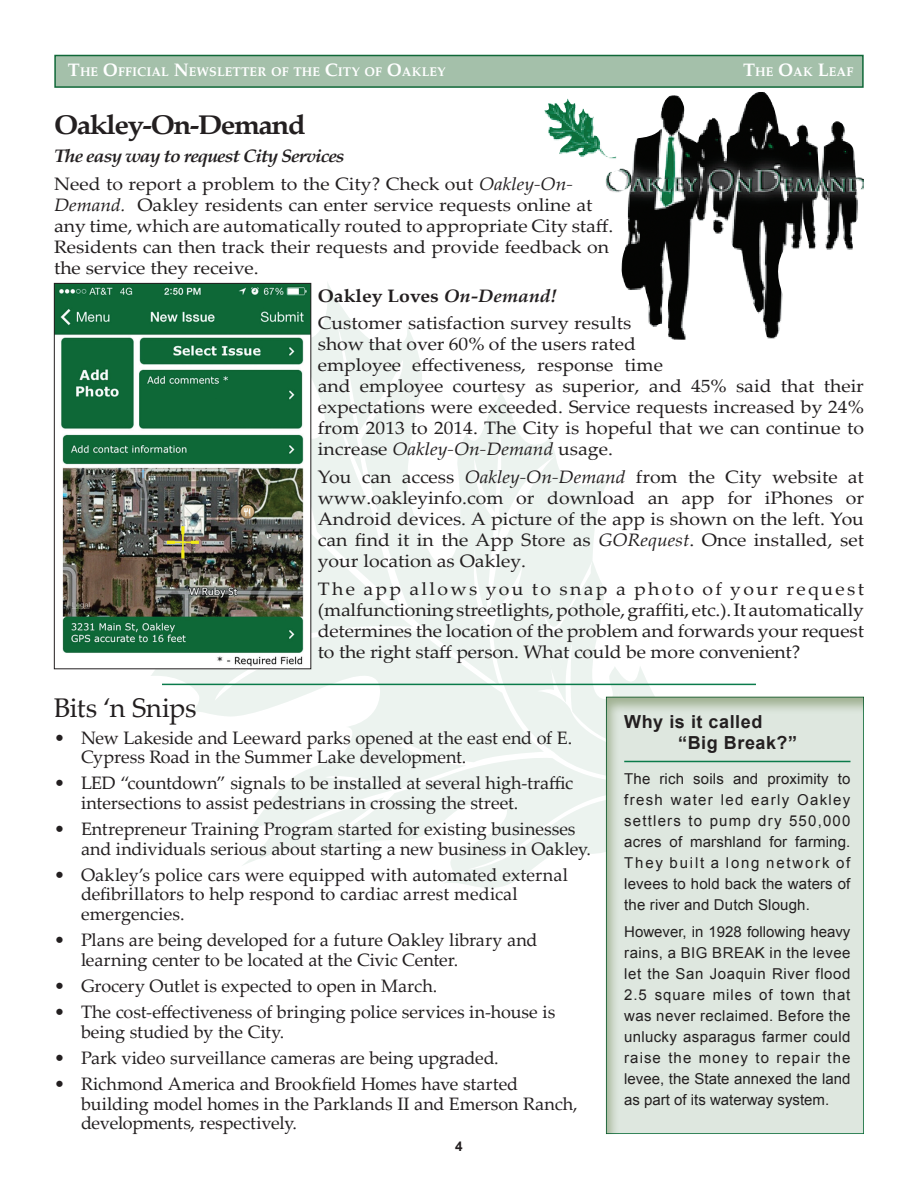
<style>
.page{position:relative;width:918px;height:1188px;background:#fff}
.page>*{position:absolute;margin:0;border:0;box-sizing:border-box;transform-origin:0 0}
.t1{font:700 27px "Palatino Linotype";letter-spacing:-.05em;color:#231f20;scale:1.08 1}
.t2{font:27px "Palatino Linotype";letter-spacing:-.01em;color:#231f20}
.t3{font:18px/21px "Palatino Linotype";color:#231f20;scale:1.08 1}
.t4{font:18px/19.5px "Palatino Linotype";color:#231f20}
.t5{font:700 18px/21px "Arial";letter-spacing:.03em;color:#231f20}
.t6{font:15px/21px "Arial";letter-spacing:.005em;color:#231f20;text-align:justify}
.t7{font:700 13.5px "Arial";color:#231f20}
.t8{font:700 12.6px "Palatino";letter-spacing:.005em;color:#fff}
.s1{font-size:18px}
.s2{font-weight:700;font-style:italic}
.s3{font-style:italic}
.s4{font-weight:700}
</style>
<div class="page">
<svg style="left:102px;top:282px;width:654px;height:606px"></svg>
<svg style="left:490px;top:456px;width:145px;height:323px;fill:#ecf3ef"></svg>
<svg style="left:543px;top:560px;width:137px;height:242px"></svg>
<div style="left:54px;top:55px;width:810px;height:33px;background:#a4c0aa;border:2px solid #0f6838"></div>
<img style="left:544px;top:92px;width:320px;height:248px">
<img style="left:56px;top:285px;width:253px;height:382px">
<div style="left:54px;top:283px;width:257px;height:386px;border:1px solid #231f20"></div>
<hr style="left:162px;top:684px;width:594px;height:1px;background:#087a49">
<div style="left:594px;top:689px;width:270px;height:445px;background:#5f7939;opacity:.45"></div>
<hr style="left:624px;top:761px;width:226px;height:1px;background:#087a49">
<p class="t8" style="left:68px;top:61px;width:379px"><span class="s1">T</span>HE <span class="s1">O</span>FFICIAL <span class="s1">N</span>EWSLETTER OF THE <span class="s1">C</span>ITY OF <span class="s1">O</span>AKLEY</p>
<p class="t8" style="left:743px;top:61px;width:112px"><span class="s1">T</span>HE <span class="s1">O</span>AK <span class="s1">L</span>EAF</p>
<h1 class="t1" style="left:54px;top:106px;width:235px">Oakley-On-Demand</h1>
<p class="t3" style="left:54px;top:141px;width:482px;line-height:27.8px"><span class="s2">The easy way to request City Services<br></span>Need to report a problem to the City? Check out <span class="s3">Oakley-On-</span></p>
<p class="t3" style="left:54px;top:193px;width:520px"><span class="s3">Demand.</span> Oakley residents can enter service requests online at any time, which are automatically routed to appropriate City staff.<br>Residents can then track their requests and provide feedback on the service they receive.</p>
<p class="t3" style="left:318px;top:281px;width:292px;line-height:27.8px"><span class="s4">Oakley Loves</span> <span class="s2">On-Demand!<br></span>Customer satisfaction survey results</p>
<p class="t3" style="left:318px;top:333px;width:507px">show that over 60% of the users rated<br>employee effectiveness, response time<br>and employee courtesy as superior, and 45% said that their expectations were exceeded. Service requests increased by 24% from 2013 to 2014. The City is hopeful that we can continue to increase <span class="s3">Oakley-On-Demand</span> usage.</p>
<p class="t3" style="left:318px;top:466px;width:507px;text-align:justify">You can access <span class="s3">Oakley-On-Demand</span> from the City website at www.oakleyinfo.com or download an app for iPhones or Android devices. A picture of the app is shown on the left. You can find it in the App Store as <span class="s3">GORequest</span>. Once installed, set your location as Oakley.</p>
<p class="t3" style="left:318px;top:578px;width:507px;text-align:justify">The app allows you to snap a photo of your request (malfunctioning streetlights, pothole, graffiti, etc.). It automatically determines the location of the problem and forwards your request to the right staff person. What could be more convenient?</p>
<h1 class="t2" style="left:54px;top:689px;width:144px">Bits ‘n Snips</h1>
<p class="t4" style="left:81px;top:727px;width:493px;text-indent:-27px">• New Lakeside and Leeward parks opened at the east end of E.<br>Cypress Road in the Summer Lake development.</p>
<p class="t4" style="left:81px;top:773px;width:494px;text-indent:-27px">• LED “countdown” signals to be installed at several high-traffic intersections to assist pedestrians in crossing the street.</p>
<p class="t4" style="left:81px;top:819px;width:512px;text-indent:-27px">• Entrepreneur Training Program started for existing businesses and individuals serious about starting a new business in Oakley.</p>
<p class="t4" style="left:81px;top:864px;width:488px;text-indent:-27px">• Oakley’s police cars were equipped with automated external defibrillators to help respond to cardiac arrest medical emergencies.</p>
<p class="t4" style="left:81px;top:930px;width:458px;text-indent:-27px">• Plans are being developed for a future Oakley library and learning center to be located at the Civic Center.</p>
<p class="t4" style="left:54px;top:975px;width:385px">• Grocery Outlet is expected to open in March.</p>
<p class="t4" style="left:81px;top:1002px;width:476px;text-indent:-27px">• The cost-effectiveness of bringing police services in-house is being studied by the City.</p>
<p class="t4" style="left:54px;top:1047px;width:446px">• Park video surveillance cameras are being upgraded.</p>
<p class="t4" style="left:81px;top:1074px;width:498px;text-indent:-27px">• Richmond America and Brookfield Homes have started building model homes in the Parklands II and Emerson Ranch, developments, respectively.</p>
<p class="t7" style="left:455px;top:1138px;width:9px">4</p>
<p class="t5" style="left:678px;top:712px;width:120px;text-indent:-54px">Why is it called “Big Break?”</p>
<p class="t6" style="left:624px;top:768px;width:228px">The rich soils and proximity to fresh water led early Oakley settlers to pump dry 550,000 acres of marshland for farming.<br>They built a long network of levees to hold back the waters of the river and Dutch Slough.</p>
<p class="t6" style="left:624px;top:922px;width:228px">However, in 1928 following heavy rains, a BIG BREAK in the levee let the San Joaquin River flood 2.5 square miles of town that was never reclaimed. Before the unlucky asparagus farmer could raise the money to repair the levee, the State annexed the land as part of its waterway system.</p>
</div>
